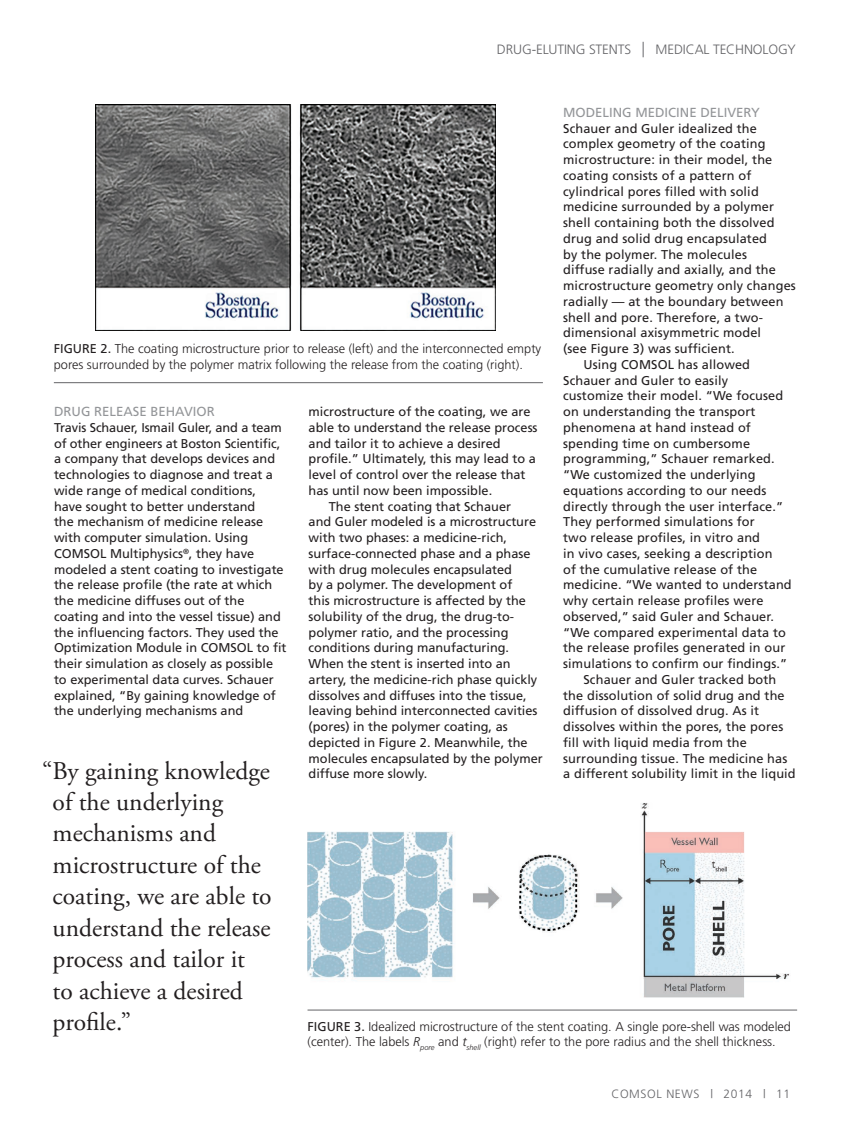
<style>
.page{position:relative;width:851px;height:1134px;background:#fff}
.page>*{position:absolute;margin:0;border:0;box-sizing:border-box;transform-origin:0 0}
.t1{font:25.5px/31.5px "Adobe Garamond Pro";color:#231f20}
.t2{font:300 13.5px "Frutiger";letter-spacing:-.01em;color:#636366}
.t3{font:13.2px "Frutiger";color:#939598}
.t4{font:12.75px/15.8px "Frutiger";color:#231f20}
.t5{font:300 12.75px/15.8px "Frutiger";color:#231f20}
.t6{font:300 12px "Frutiger";letter-spacing:.05em;color:#636366}
.s1{font-size:20.25px}
.s2{font-weight:400}
.s3{font-style:italic}
</style>
<div class="page">
<img style="left:95px;top:105px;width:400px;height:225px">
<hr style="left:54px;top:382px;width:489px;height:1px;background:#636366">
<img style="left:307px;top:803px;width:483px;height:195px">
<hr style="left:307px;top:1010px;width:490px;height:1px;background:#636366">
<p class="t2" style="left:497px;top:42px;width:300px">DRUG-ELUTING STENTS <span class="s1">|</span> MEDICAL TECHNOLOGY</p>
<p class="t3" style="left:563px;top:105px;width:198px">MODELING MEDICINE DELIVERY</p>
<p class="t4" style="left:563px;top:121px;width:195px">Schauer and Guler idealized the</p>
<p class="t4" style="left:563px;top:136px;width:204px">complex geometry of the coating</p>
<p class="t4" style="left:563px;top:152px;width:211px">microstructure: in their model, the</p>
<p class="t4" style="left:563px;top:168px;width:190px">coating consists of a pattern of</p>
<p class="t4" style="left:563px;top:183px;width:197px">cylindrical pores filled with solid</p>
<p class="t4" style="left:563px;top:199px;width:212px">medicine surrounded by a polymer</p>
<p class="t4" style="left:563px;top:215px;width:213px">shell containing both the dissolved</p>
<p class="t4" style="left:563px;top:231px;width:205px">drug and solid drug encapsulated</p>
<p class="t4" style="left:563px;top:246px;width:185px">by the polymer. The molecules</p>
<p class="t4" style="left:563px;top:262px;width:214px">diffuse radially and axially, and the</p>
<p class="t4" style="left:563px;top:278px;width:234px">microstructure geometry only changes</p>
<p class="t4" style="left:563px;top:294px;width:222px">radially — at the boundary between</p>
<p class="t4" style="left:563px;top:309px;width:201px">shell and pore. Therefore, a two-</p>
<p class="t4" style="left:563px;top:325px;width:199px">dimensional axisymmetric model</p>
<p class="t4" style="left:563px;top:341px;width:173px">(see Figure 3) was sufficient.</p>
<p class="t4" style="left:583px;top:357px;width:168px">Using COMSOL has allowed</p>
<p class="t4" style="left:563px;top:372px;width:166px">Schauer and Guler to easily</p>
<p class="t4" style="left:563px;top:388px;width:221px">customize their model. “We focused</p>
<p class="t4" style="left:563px;top:404px;width:194px">on understanding the transport</p>
<p class="t4" style="left:563px;top:420px;width:189px">phenomena at hand instead of</p>
<p class="t4" style="left:563px;top:435px;width:188px">spending time on cumbersome</p>
<p class="t4" style="left:563px;top:451px;width:213px">programming,” Schauer remarked.</p>
<p class="t4" style="left:563px;top:467px;width:194px">“We customized the underlying</p>
<p class="t4" style="left:563px;top:483px;width:205px">equations according to our needs</p>
<p class="t4" style="left:563px;top:498px;width:221px">directly through the user interface.”</p>
<p class="t4" style="left:563px;top:514px;width:193px">They performed simulations for</p>
<p class="t4" style="left:563px;top:530px;width:198px">two release profiles, in vitro and</p>
<p class="t4" style="left:563px;top:546px;width:211px">in vivo cases, seeking a description</p>
<p class="t4" style="left:563px;top:561px;width:195px">of the cumulative release of the</p>
<p class="t4" style="left:563px;top:577px;width:230px">medicine. “We wanted to understand</p>
<p class="t4" style="left:563px;top:593px;width:202px">why certain release profiles were</p>
<p class="t4" style="left:563px;top:609px;width:212px">observed,” said Guler and Schauer.</p>
<p class="t4" style="left:563px;top:624px;width:224px">“We compared experimental data to</p>
<p class="t4" style="left:563px;top:640px;width:224px">the release profiles generated in our</p>
<p class="t4" style="left:563px;top:656px;width:225px">simulations to confirm our findings.”</p>
<p class="t4" style="left:583px;top:672px;width:194px">Schauer and Guler tracked both</p>
<p class="t4" style="left:563px;top:687px;width:223px">the dissolution of solid drug and the</p>
<p class="t4" style="left:563px;top:703px;width:197px">diffusion of dissolved drug. As it</p>
<p class="t4" style="left:563px;top:719px;width:221px">dissolves within the pores, the pores</p>
<p class="t4" style="left:563px;top:735px;width:185px">fill with liquid media from the</p>
<p class="t4" style="left:563px;top:750px;width:226px">surrounding tissue. The medicine has</p>
<p class="t4" style="left:563px;top:766px;width:234px">a different solubility limit in the liquid</p>
<p class="t5" style="left:54px;top:341px;width:489px"><span class="s2">FIGURE 2.</span> The coating microstructure prior to release (left) and the interconnected empty pores surrounded by the polymer matrix following the release from the coating (right).</p>
<p class="t4" style="left:308px;top:404px;width:223px">microstructure of the coating, we are</p>
<p class="t4" style="left:308px;top:420px;width:230px">able to understand the release process</p>
<p class="t4" style="left:308px;top:435px;width:194px">and tailor it to achieve a desired</p>
<p class="t4" style="left:308px;top:451px;width:229px">profile.” Ultimately, this may lead to a</p>
<p class="t4" style="left:308px;top:467px;width:218px">level of control over the release that</p>
<p class="t4" style="left:308px;top:483px;width:185px">has until now been impossible.</p>
<p class="t4" style="left:329px;top:498px;width:184px">The stent coating that Schauer</p>
<p class="t4" style="left:308px;top:514px;width:229px">and Guler modeled is a microstructure</p>
<p class="t4" style="left:308px;top:530px;width:200px">with two phases: a medicine-rich,</p>
<p class="t4" style="left:308px;top:546px;width:223px">surface-connected phase and a phase</p>
<p class="t4" style="left:308px;top:561px;width:205px">with drug molecules encapsulated</p>
<p class="t4" style="left:308px;top:577px;width:205px">by a polymer. The development of</p>
<p class="t4" style="left:308px;top:593px;width:219px">this microstructure is affected by the</p>
<p class="t4" style="left:308px;top:609px;width:207px">solubility of the drug, the drug-to-</p>
<p class="t4" style="left:308px;top:624px;width:201px">polymer ratio, and the processing</p>
<p class="t4" style="left:308px;top:640px;width:202px">conditions during manufacturing.</p>
<p class="t4" style="left:308px;top:656px;width:203px">When the stent is inserted into an</p>
<p class="t4" style="left:308px;top:672px;width:230px">artery, the medicine-rich phase quickly</p>
<p class="t4" style="left:308px;top:687px;width:220px">dissolves and diffuses into the tissue,</p>
<p class="t4" style="left:308px;top:703px;width:230px">leaving behind interconnected cavities</p>
<p class="t4" style="left:308px;top:719px;width:201px">(pores) in the polymer coating, as</p>
<p class="t4" style="left:308px;top:735px;width:220px">depicted in Figure 2. Meanwhile, the</p>
<p class="t4" style="left:308px;top:750px;width:236px">molecules encapsulated by the polymer</p>
<p class="t4" style="left:308px;top:766px;width:120px">diffuse more slowly.</p>
<p class="t3" style="left:54px;top:404px;width:162px">DRUG RELEASE BEHAVIOR</p>
<p class="t4" style="left:54px;top:420px;width:234px">Travis Schauer, Ismail Guler, and a team of other engineers at Boston Scientific, a company that develops devices and technologies to diagnose and treat a wide range of medical conditions, have sought to better understand<br>the mechanism of medicine release with computer simulation. Using COMSOL Multiphysics<sup>®</sup>, they have modeled a stent coating to investigate the release profile (the rate at which the medicine diffuses out of the coating and into the vessel tissue) and the influencing factors. They used the Optimization Module in COMSOL to fit their simulation as closely as possible to experimental data curves. Schauer explained, “By gaining knowledge of the underlying mechanisms and</p>
<h1 class="t1" style="left:53px;top:756px;width:220px;text-indent:-10px">“By gaining knowledge of the underlying mechanisms and microstructure of the coating, we are able to understand the release process and tailor it to achieve a desired profile.”</h1>
<p class="t5" style="left:307px;top:1018px;width:485px"><span class="s2">FIGURE 3.</span> Idealized microstructure of the stent coating. A single pore-shell was modeled (center). The labels <span class="s3">R</span><sub>pore</sub> and <span class="s3">t</span><sub>shell</sub> (right) refer to the pore radius and the shell thickness.</p>
<p class="t6" style="left:611px;top:1087px;width:180px">COMSOL NEWS | 2014 | 11</p>
</div>
